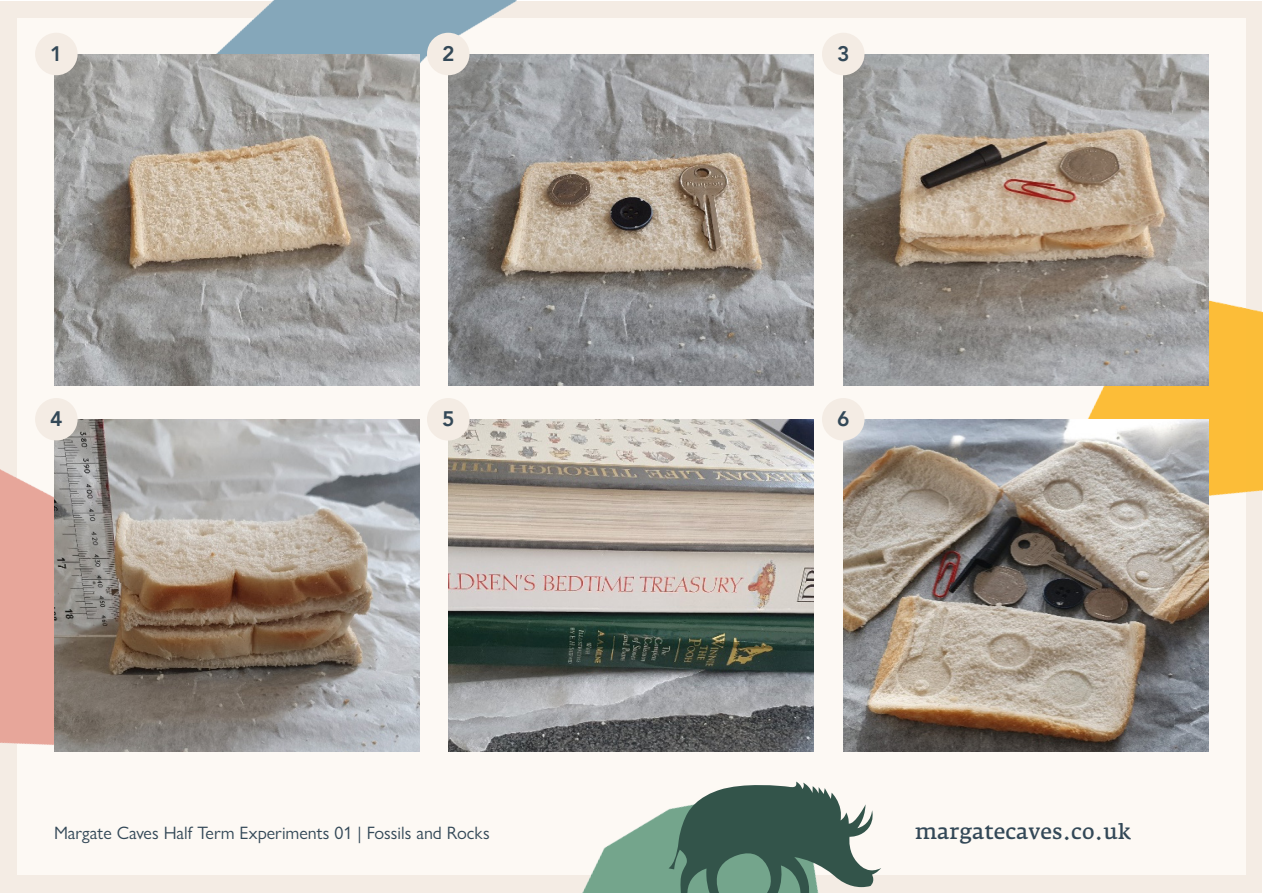
<style>
.page{position:relative;width:1263px;height:893px;background:#fff}
.page>*{position:absolute;margin:0;border:0;box-sizing:border-box;transform-origin:0 0}
.t1{font:21px "Fedra Serif A Pro";color:#334857}
.t2{font:800 21px "Avenir";color:#334857}
.t3{font:18px "Gill Sans Nova";color:#334857}
</style>
<div class="page">
<div style="left:1px;top:1px;width:1261px;height:891px;background:#f4ece4"></div>
<div style="left:17px;top:18px;width:1228px;height:856px;background:#fdf9f4"></div>
<img style="left:216px;top:0;width:301px;height:63px">
<img style="left:0;top:359px;width:372px;height:457px">
<img style="left:1087px;top:274px;width:176px;height:265px">
<img style="left:448px;top:54px;width:366px;height:332px">
<img style="left:843px;top:54px;width:366px;height:332px">
<img style="left:54px;top:419px;width:366px;height:332px">
<img style="left:843px;top:419px;width:366px;height:332px">
<div style="left:35px;top:398px;width:43px;height:43px;background:#f4ece4;border-radius:50%"></div>
<img style="left:54px;top:54px;width:366px;height:332px">
<div style="left:427px;top:33px;width:42px;height:42px;background:#f4ece4;border-radius:50%"></div>
<div style="left:35px;top:33px;width:43px;height:42px;background:#f4ece4;border-radius:50%"></div>
<div style="left:822px;top:33px;width:42px;height:42px;background:#f4ece4;border-radius:50%"></div>
<img style="left:448px;top:419px;width:366px;height:332px">
<div style="left:427px;top:398px;width:42px;height:43px;background:#f4ece4;border-radius:50%"></div>
<div style="left:822px;top:398px;width:42px;height:43px;background:#f4ece4;border-radius:50%"></div>
<img style="left:578px;top:781px;width:219px;height:112px">
<svg style="left:668px;top:782px;width:213px;height:111px"></svg>
<p class="t2" style="left:50px;top:37px;width:14px">1</p>
<p class="t2" style="left:442px;top:37px;width:14px">2</p>
<p class="t2" style="left:837px;top:37px;width:14px">3</p>
<p class="t2" style="left:50px;top:403px;width:14px">4</p>
<p class="t2" style="left:442px;top:403px;width:14px">5</p>
<p class="t2" style="left:837px;top:403px;width:14px">6</p>
<p class="t3" style="left:54px;top:822px;width:437px">Margate Caves Half Term Experiments 01 | Fossils and Rocks</p>
<p class="t1" style="left:915px;top:818px;width:217px">margatecaves.co.uk</p>
</div>
